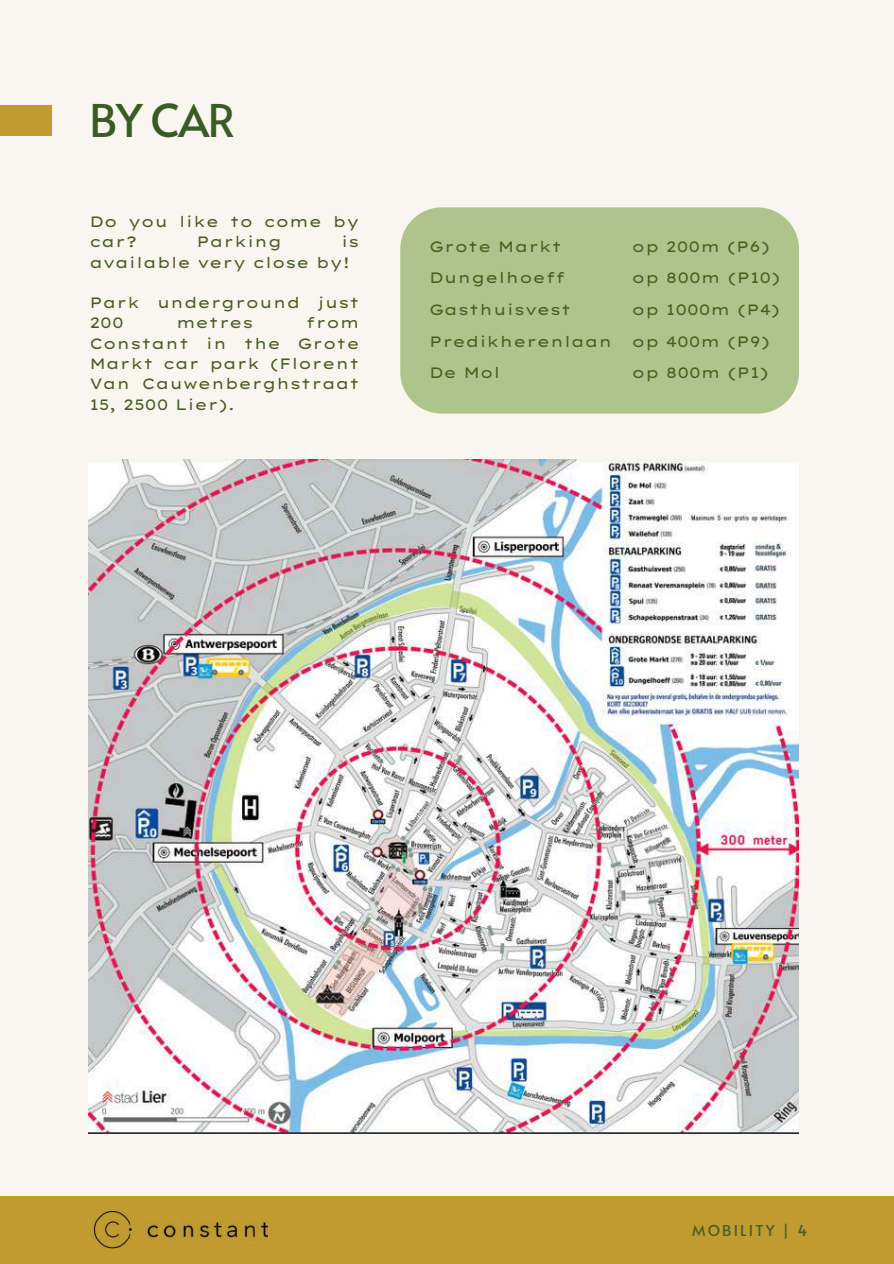
<style>
.page{position:relative;width:894px;height:1264px;background:#fff}
.page>*{position:absolute;margin:0;border:0;box-sizing:border-box;transform-origin:0 0}
.t1{font:45px "Alata";color:#3a5b23}
.t2{font:15px/31.5px "Lexend Tera";color:#4a5d23}
.t3{font:15px "Alata";letter-spacing:.14em;color:#4a5d23}
</style>
<div class="page">
<div style="left:0;top:0;width:893px;height:1263px;background:#f9f6f0"></div>
<div style="left:0;top:105px;width:52px;height:31px;background:#bf9b30"></div>
<div style="left:0;top:1196px;width:893px;height:67px;background:#bf9b30"></div>
<img style="left:95px;top:1211px;width:37px;height:37px">
<img style="left:147px;top:1222px;width:120px;height:16px">
<div style="left:400px;top:207px;width:398px;height:206px;background:#afc48b"></div>
<img style="left:88px;top:459px;width:710px;height:674px">
<h1 class="t1" style="left:89px;top:88px;width:147px">BY CAR</h1>
<p class="t2" style="left:89px;top:211px;width:272px;line-height:20.2px">Do you like to come by car?</p>
<p class="t2" style="left:89px;top:232px;width:272px;line-height:20.2px;text-indent:252px">is available very close by!</p>
<p class="t2" style="left:89px;top:292px;width:272px;line-height:20.2px">Park underground just<br>200</p>
<p class="t2" style="left:196px;top:226px;width:87px">Parking</p>
<p class="t2" style="left:89px;top:313px;width:272px;line-height:20.2px;text-align:justify;text-indent:216px">from Constant in the Grote Markt car park (Florent Van Cauwenberghstraat 15, 2500 Lier).</p>
<p class="t2" style="left:176px;top:307px;width:79px">metres</p>
<p class="t2" style="left:429px;top:230px;width:185px">Grote Markt<br>Dungelhoeff<br>Gasthuisvest<br>Predikherenlaan<br>De Mol</p>
<p class="t2" style="left:631px;top:230px;width:150px">op 200m (P6) op 800m (P10) op 1000m (P4) op 400m (P9) op 800m (P1)</p>
<p class="t3" style="left:692px;top:1219px;width:116px">MOBILITY | 4</p>
</div>
